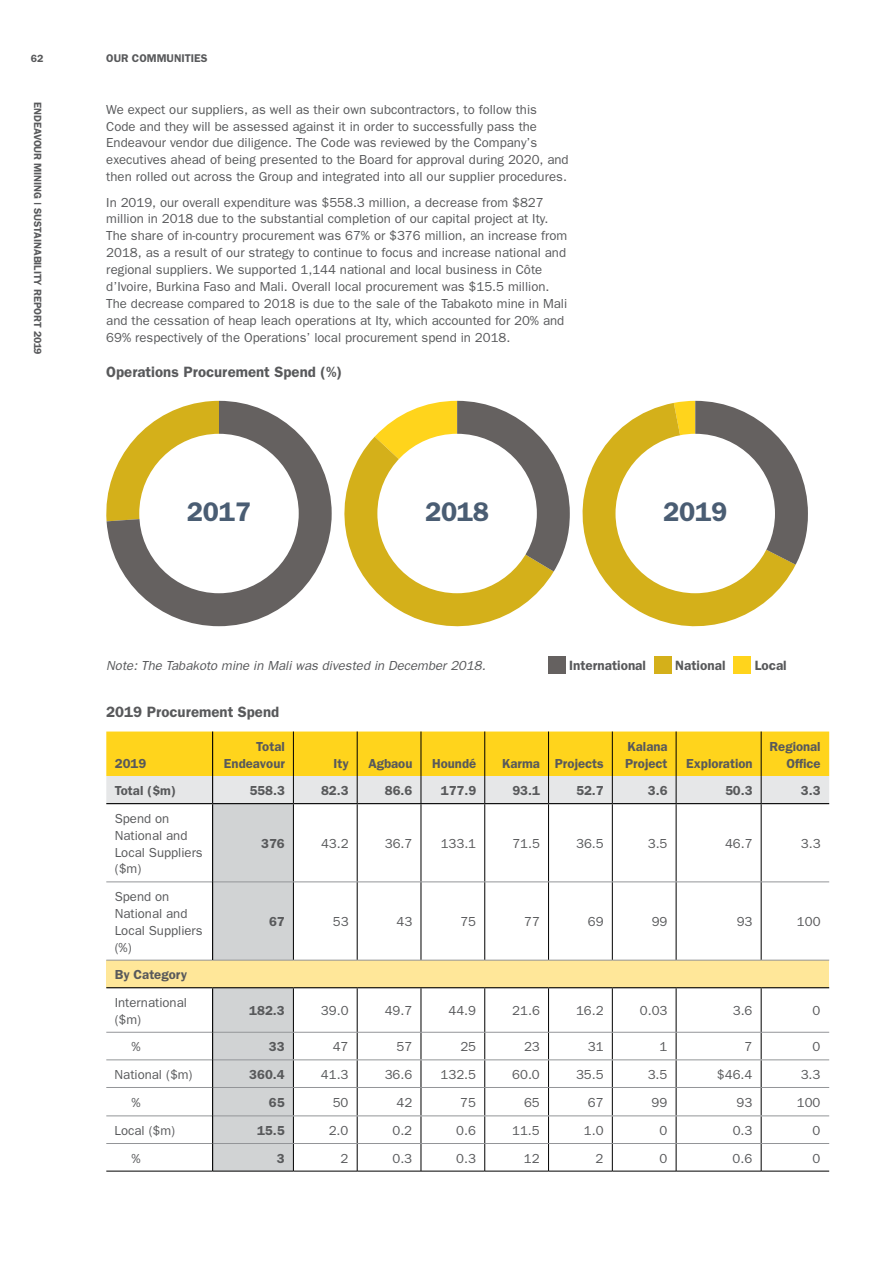
<style>
.page{position:relative;width:893px;height:1263px;background:#fff}
.page>*{position:absolute;margin:0;border:0;box-sizing:border-box;transform-origin:0 0}
.t1{font:600 27px "Franklin Gothic";letter-spacing:-.01em;color:#4a5d73}
.t2{font:600 15px "Franklin Gothic";color:#58595b}
.t3{font:600 13.5px "Franklin Gothic";color:#58595b}
.t4{font:13.2px/17px "Franklin Gothic";color:#58595b}
.t5{font:600 13.2px/17px "Franklin Gothic";color:#58595b;text-align:right}
.t6{font:italic 13.2px "Franklin Gothic";color:#58595b}
.t7{font:600 11.25px "Franklin Gothic";color:#58595b}
.t8{font:600 10.5px "Franklin Gothic";color:#58595b}
</style>
<div class="page">
<hr style="left:892px;top:0;width:1px;height:1263px;background:#ffe799">
<div style="left:548px;top:656px;width:17px;height:17px;background:#656160"></div>
<div style="left:654px;top:656px;width:17px;height:17px;background:#d4b01a"></div>
<div style="left:734px;top:656px;width:17px;height:17px;background:#ffd41c"></div>
<svg style="left:106px;top:731px;width:723px;height:440px"></svg>
<hr style="left:106px;top:1171px;width:107px;height:1px;background:#000">
<hr style="left:213px;top:1171px;width:80px;height:1px;background:#000">
<hr style="left:293px;top:1171px;width:64px;height:1px;background:#000">
<hr style="left:357px;top:1171px;width:64px;height:1px;background:#000">
<hr style="left:421px;top:1171px;width:64px;height:1px;background:#000">
<hr style="left:485px;top:1171px;width:64px;height:1px;background:#000">
<hr style="left:549px;top:1171px;width:63px;height:1px;background:#000">
<hr style="left:612px;top:1171px;width:64px;height:1px;background:#000">
<hr style="left:676px;top:1171px;width:85px;height:1px;background:#000">
<hr style="left:761px;top:1171px;width:68px;height:1px;background:#000">
<svg style="left:107px;top:401px;width:221px;height:225px"></svg>
<svg style="left:328px;top:437px;width:226px;height:190px;fill:#d4b01a"></svg>
<svg style="left:375px;top:401px;width:192px;height:170px"></svg>
<svg style="left:567px;top:403px;width:229px;height:224px;fill:#d4b01a"></svg>
<svg style="left:674px;top:401px;width:134px;height:164px"></svg>
<div style="left:139px;top:434px;width:160px;height:159px;background:#fff;border-radius:50%"></div>
<div style="left:377px;top:434px;width:160px;height:159px;background:#fff;border-radius:50%"></div>
<div style="left:615px;top:434px;width:160px;height:159px;background:#fff;border-radius:50%"></div>
<p class="t8" style="left:31px;top:52px;width:14px">62</p>
<p class="t8" style="left:44px;top:102px;width:253px;rotate:90deg">ENDEAVOUR MINING | SUSTAINABILITY REPORT 2019</p>
<p class="t7" style="left:106px;top:52px;width:103px">OUR COMMUNITIES</p>
<p class="t4" style="left:106px;top:100px;width:464px">We expect our suppliers, as well as their own subcontractors, to follow this Code and they will be assessed against it in order to successfully pass the Endeavour vendor due diligence. The Code was reviewed by the Company’s executives ahead of being presented to the Board for approval during 2020, and then rolled out across the Group and integrated into all our supplier procedures.</p>
<p class="t4" style="left:106px;top:193px;width:462px">In 2019, our overall expenditure was $558.3 million, a decrease from $827 million in 2018 due to the substantial completion of our capital project at Ity.<br>The share of in-country procurement was 67% or $376 million, an increase from 2018, as a result of our strategy to continue to focus and increase national and regional suppliers. We supported 1,144 national and local business in Côte d’Ivoire, Burkina Faso and Mali. Overall local procurement was $15.5 million.<br>The decrease compared to 2018 is due to the sale of the Tabakoto mine in Mali and the cessation of heap leach operations at Ity, which accounted for 20% and 69% respectively of the Operations’ local procurement spend in 2018.</p>
<p class="t2" style="left:106px;top:363px;width:237px">Operations Procurement Spend (%)</p>
<h1 class="t1" style="left:187px;top:496px;width:65px">2017</h1>
<h1 class="t1" style="left:425px;top:496px;width:65px">2018</h1>
<h1 class="t1" style="left:663px;top:496px;width:65px">2019</h1>
<p class="t6" style="left:106px;top:658px;width:381px">Note: The Tabakoto mine in Mali was divested in December 2018.</p>
<p class="t3" style="left:569px;top:657px;width:79px">International</p>
<p class="t3" style="left:675px;top:657px;width:52px">National</p>
<p class="t3" style="left:755px;top:657px;width:34px">Local</p>
<p class="t2" style="left:106px;top:703px;width:174px">2019 Procurement Spend</p>
<p class="t5" style="left:115px;top:754px;width:33px">2019</p>
<p class="t5" style="left:224px;top:737px;width:62px">Total<br>Endeavour</p>
<p class="t5" style="left:333px;top:754px;width:17px">Ity</p>
<p class="t5" style="left:368px;top:754px;width:46px">Agbaou</p>
<p class="t5" style="left:432px;top:754px;width:46px">Houndé</p>
<p class="t5" style="left:502px;top:754px;width:103px">Karma Projects</p>
<p class="t5" style="left:625px;top:737px;width:44px;text-align:left">Kalana<br>Project</p>
<p class="t5" style="left:686px;top:754px;width:68px">Exploration</p>
<p class="t5" style="left:770px;top:737px;width:53px">Regional<br>Office</p>
<p class="t5" style="left:115px;top:782px;width:63px">Total ($m)</p>
<p class="t5" style="left:249px;top:782px;width:37px">558.3</p>
<p class="t5" style="left:321px;top:782px;width:29px">82.3</p>
<p class="t5" style="left:385px;top:782px;width:29px">86.6</p>
<p class="t5" style="left:441px;top:782px;width:37px">177.9</p>
<p class="t5" style="left:512px;top:782px;width:29px">93.1</p>
<p class="t5" style="left:576px;top:782px;width:29px">52.7</p>
<p class="t5" style="left:648px;top:782px;width:21px">3.6</p>
<p class="t5" style="left:725px;top:782px;width:29px">50.3</p>
<p class="t5" style="left:801px;top:782px;width:21px">3.3</p>
<p class="t4" style="left:115px;top:809px;width:89px">Spend on<br>National and<br>Local Suppliers ($m)</p>
<p class="t5" style="left:261px;top:835px;width:25px">376</p>
<p class="t4" style="left:321px;top:835px;width:29px">43.2</p>
<p class="t4" style="left:385px;top:835px;width:29px">36.7</p>
<p class="t4" style="left:441px;top:835px;width:37px">133.1</p>
<p class="t4" style="left:512px;top:835px;width:29px">71.5</p>
<p class="t4" style="left:576px;top:835px;width:29px">36.5</p>
<p class="t4" style="left:648px;top:835px;width:21px">3.5</p>
<p class="t4" style="left:725px;top:835px;width:29px">46.7</p>
<p class="t4" style="left:801px;top:835px;width:21px">3.3</p>
<p class="t4" style="left:115px;top:888px;width:89px">Spend on<br>National and<br>Local Suppliers (%)</p>
<p class="t5" style="left:269px;top:913px;width:17px">67</p>
<p class="t4" style="left:333px;top:913px;width:17px">53</p>
<p class="t4" style="left:397px;top:913px;width:17px">43</p>
<p class="t4" style="left:460px;top:913px;width:17px">75</p>
<p class="t4" style="left:524px;top:913px;width:17px">77</p>
<p class="t4" style="left:588px;top:913px;width:17px">69</p>
<p class="t4" style="left:652px;top:913px;width:17px">99</p>
<p class="t4" style="left:737px;top:913px;width:17px">93</p>
<p class="t4" style="left:797px;top:913px;width:25px">100</p>
<p class="t5" style="left:115px;top:966px;width:74px">By Category</p>
<p class="t4" style="left:115px;top:994px;width:74px">International ($m)</p>
<p class="t5" style="left:249px;top:1002px;width:37px">182.3</p>
<p class="t4" style="left:321px;top:1002px;width:29px">39.0</p>
<p class="t4" style="left:385px;top:1002px;width:29px">49.7</p>
<p class="t4" style="left:449px;top:1002px;width:29px">44.9</p>
<p class="t4" style="left:512px;top:1002px;width:29px">21.6</p>
<p class="t4" style="left:576px;top:1002px;width:29px">16.2</p>
<p class="t4" style="left:640px;top:1002px;width:29px">0.03</p>
<p class="t4" style="left:733px;top:1002px;width:21px">3.6</p>
<p class="t4" style="left:813px;top:1002px;width:9px">0</p>
<p class="t4" style="left:132px;top:1038px;width:11px">%</p>
<p class="t5" style="left:269px;top:1038px;width:17px">33</p>
<p class="t4" style="left:333px;top:1038px;width:17px">47</p>
<p class="t4" style="left:397px;top:1038px;width:17px">57</p>
<p class="t4" style="left:460px;top:1038px;width:17px">25</p>
<p class="t4" style="left:524px;top:1038px;width:17px">23</p>
<p class="t4" style="left:588px;top:1038px;width:17px">31</p>
<p class="t4" style="left:659px;top:1038px;width:9px">1</p>
<p class="t4" style="left:745px;top:1038px;width:9px">7</p>
<p class="t4" style="left:813px;top:1038px;width:9px">0</p>
<p class="t4" style="left:115px;top:1066px;width:79px">National ($m)</p>
<p class="t5" style="left:249px;top:1065px;width:37px">360.4</p>
<p class="t4" style="left:321px;top:1066px;width:29px">41.3</p>
<p class="t4" style="left:385px;top:1066px;width:29px">36.6</p>
<p class="t4" style="left:441px;top:1066px;width:37px">132.5</p>
<p class="t4" style="left:512px;top:1066px;width:29px">60.0</p>
<p class="t4" style="left:576px;top:1066px;width:29px">35.5</p>
<p class="t4" style="left:648px;top:1066px;width:21px">3.5</p>
<p class="t4" style="left:717px;top:1066px;width:37px">$46.4</p>
<p class="t4" style="left:801px;top:1066px;width:21px">3.3</p>
<p class="t4" style="left:132px;top:1094px;width:11px">%</p>
<p class="t5" style="left:269px;top:1093px;width:17px">65</p>
<p class="t4" style="left:333px;top:1094px;width:17px">50</p>
<p class="t4" style="left:396px;top:1094px;width:17px">42</p>
<p class="t4" style="left:460px;top:1094px;width:17px">75</p>
<p class="t4" style="left:524px;top:1094px;width:17px">65</p>
<p class="t4" style="left:588px;top:1094px;width:17px">67</p>
<p class="t4" style="left:652px;top:1094px;width:17px">99</p>
<p class="t4" style="left:737px;top:1094px;width:17px">93</p>
<p class="t4" style="left:797px;top:1094px;width:25px">100</p>
<p class="t4" style="left:115px;top:1122px;width:62px">Local ($m)</p>
<p class="t5" style="left:257px;top:1122px;width:29px">15.5</p>
<p class="t4" style="left:329px;top:1122px;width:21px">2.0</p>
<p class="t4" style="left:392px;top:1122px;width:21px">0.2</p>
<p class="t4" style="left:456px;top:1122px;width:21px">0.6</p>
<p class="t4" style="left:512px;top:1122px;width:29px">11.5</p>
<p class="t4" style="left:584px;top:1122px;width:21px">1.0</p>
<p class="t4" style="left:659px;top:1122px;width:9px">0</p>
<p class="t4" style="left:733px;top:1122px;width:21px">0.3</p>
<p class="t4" style="left:812px;top:1122px;width:9px">0</p>
<p class="t4" style="left:132px;top:1149px;width:11px">%</p>
<p class="t5" style="left:277px;top:1149px;width:9px">3</p>
<p class="t4" style="left:340px;top:1149px;width:9px">2</p>
<p class="t4" style="left:392px;top:1149px;width:21px">0.3</p>
<p class="t4" style="left:456px;top:1149px;width:21px">0.3</p>
<p class="t4" style="left:524px;top:1149px;width:17px">12</p>
<p class="t4" style="left:596px;top:1149px;width:9px">2</p>
<p class="t4" style="left:659px;top:1149px;width:9px">0</p>
<p class="t4" style="left:733px;top:1149px;width:21px">0.6</p>
<p class="t4" style="left:812px;top:1149px;width:9px">0</p>
</div>
